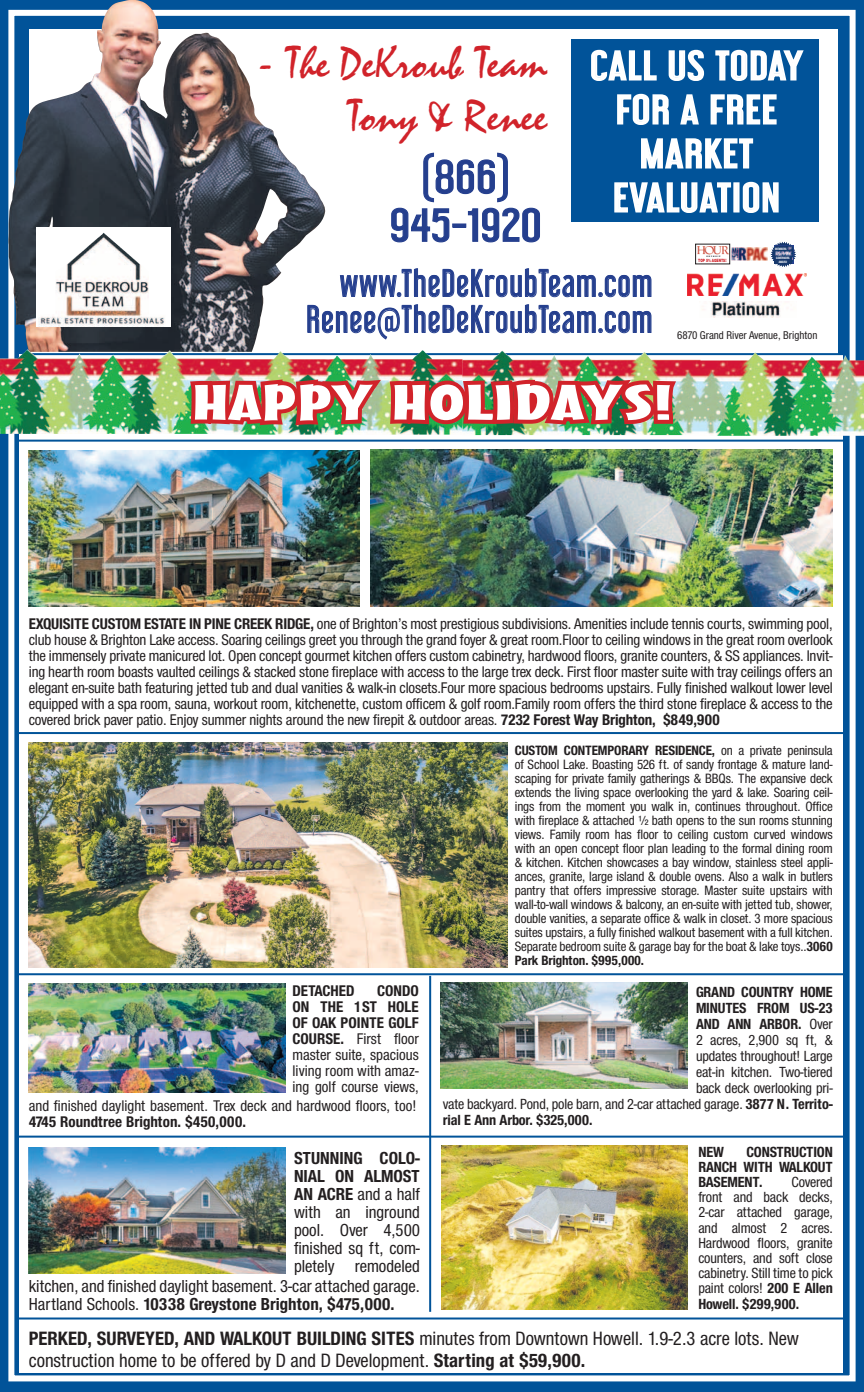
<style>
.page{position:relative;width:864px;height:1392px;background:#015399}
.page>*{position:absolute;margin:0;border:0;box-sizing:border-box;transform-origin:0 0}
.t1{font:48px "Mister Earl BT";color:#fff;scale:2 1}
.t2{font:43.8px/52.8px "Mystical";color:#d1232a;text-align:right}
.t3{font:41.4px/48.4px "Libel Suit Rg";letter-spacing:.01em;color:#253f8e;text-align:center;scale:1.25 1}
.t4{font:36px/44px "Libel Suit Rg";letter-spacing:.03em;color:#fff;text-align:center;scale:1.25 1}
.t5{font:34px/36px "Libel Suit Rg";letter-spacing:.03em;color:#253f8e;text-align:right}
.t6{font:condensed 20px/22px "Sans";color:#231f20}
.t7{font:700 condensed 20px "Sans";color:#231f20}
.t8{font:condensed 18px/18px "Sans";color:#231f20;text-align:justify}
.t9{font:700 condensed 18px "Sans";color:#231f20}
.t10{font:condensed 16px/16px "Sans";color:#231f20}
.t11{font:700 condensed 16px "Sans";color:#231f20}
.t12{font:condensed 15.2px/15.2px "Sans";letter-spacing:-.01em;color:#231f20;text-align:justify}
.t13{font:700 condensed 15.2px/15.2px "Sans";letter-spacing:-.01em;color:#231f20}
.t14{font:condensed 14px/14px "Sans";letter-spacing:-.01em;color:#231f20;text-align:justify}
.t15{font:700 condensed 14px "Sans";letter-spacing:-.01em;color:#231f20}
.t16{font:condensed 11.6px "Sans";color:#231f20}
.t17{font:900 4.8px "Sans";color:#d1232a;scale:.7 1}
.t18{font:700 condensed 3.4px/3.4px "Sans";color:#fff;text-align:center;scale:.9 1}
.s1{font-weight:700}
</style>
<div class="page">
<div style="left:8px;top:10px;width:848px;height:1371px;border:6px solid #fff"></div>
<div style="left:29px;top:29px;width:809px;height:416px;background:#fff"></div>
<svg style="left:326px;top:268px;width:326px;height:72px"></svg>
<img style="left:702px;top:301px;width:78px;height:17px">
<img style="left:698px;top:246px;width:30px;height:11px">
<div style="left:695px;top:244px;width:35px;height:20px;border:1px solid #231f20"></div>
<svg style="left:770px;top:241px;width:26px;height:26px"></svg>
<img style="left:774px;top:246px;width:19px;height:18px">
<div style="left:774px;top:257px;width:18px;height:7px;background:#17386c"></div>
<img style="left:732px;top:247px;width:36px;height:13px">
<img style="left:8px;top:0;width:318px;height:349px">
<svg style="left:391px;top:152px;width:149px;height:91px"></svg>
<div style="left:36px;top:227px;width:135px;height:99px;background:#fff"></div>
<img style="left:38px;top:233px;width:128px;height:94px">
<div style="left:571px;top:40px;width:247px;height:182px;background:#015399"></div>
<svg style="left:591px;top:49px;width:66px;height:32px"></svg>
<svg style="left:668px;top:49px;width:37px;height:32px"></svg>
<svg style="left:715px;top:49px;width:89px;height:32px"></svg>
<svg style="left:617px;top:93px;width:52px;height:32px"></svg>
<svg style="left:680px;top:94px;width:19px;height:31px"></svg>
<svg style="left:710px;top:94px;width:67px;height:31px"></svg>
<svg style="left:641px;top:138px;width:113px;height:31px"></svg>
<svg style="left:614px;top:182px;width:118px;height:31px"></svg>
<div style="left:733px;top:182px;width:7px;height:31px;border:2px solid #fff"></div>
<svg style="left:742px;top:181px;width:37px;height:32px"></svg>
<img style="left:688px;top:274px;width:119px;height:22px">
<div style="left:19px;top:354px;width:823px;height:1019px;background:#fff"></div>
<hr style="left:15px;top:732px;width:832px;height:2px;background:#015399">
<img style="left:29px;top:743px;width:479px;height:224px">
<img style="left:442px;top:1145px;width:246px;height:164px">
<hr style="left:18px;top:973px;width:826px;height:2px;background:#015399">
<hr style="left:429px;top:976px;width:2px;height:336px;background:#015399">
<img style="left:29px;top:983px;width:257px;height:109px">
<img style="left:440px;top:982px;width:247px;height:107px">
<img style="left:29px;top:1148px;width:257px;height:125px">
<hr style="left:19px;top:1318px;width:825px;height:2px;background:#015399">
<hr style="left:18px;top:1136px;width:826px;height:2px;background:#015399">
<img style="left:29px;top:451px;width:156px;height:156px">
<img style="left:684px;top:449px;width:148px;height:157px">
<hr style="left:16px;top:440px;width:832px;height:2px;background:#015399">
<img style="left:0;top:349px;width:185px;height:85px">
<img style="left:684px;top:353px;width:15px;height:82px">
<img style="left:699px;top:352px;width:165px;height:84px">
<img style="left:185px;top:347px;width:499px;height:494px">
<h2 class="t2" style="left:260px;top:38px;width:289px">- The DeKroub Team<br>Tony &amp; Renee</h2>
<h3 class="t4" style="left:590px;top:40px;width:171px">CALL US TODAY<br>FOR A FREE<br>MARKET<br>EVALUATION</h3>
<h3 class="t3" style="left:390px;top:148px;width:123px">(866)<br>945-1920</h3>
<h3 class="t5" style="left:306px;top:262px;width:348px">www.TheDeKroubTeam.com<br>Renee@TheDeKroubTeam.com</h3>
<p class="t17" style="left:698px;top:258px;width:42px">TOP 5% AGENTS!</p>
<p class="t18" style="left:775px;top:247px;width:14px">MEMBERS</p>
<p class="t18" style="left:776px;top:257px;width:17px">GOVERNORS<br>AWARD</p>
<p class="t16" style="left:677px;top:328px;width:142px">6870 Grand River Avenue, Brighton</p>
<h1 class="t1" style="left:192px;top:373px;width:242px">HAPPY HOLIDAYS!</h1>
<p class="t10" style="left:29px;top:615px;width:806px;text-align:justify;text-indent:235px"><span class="s1">K RIDGE,</span> one of Brighton’s most prestigious subdivisions. Amenities include tennis courts, swimming pool, club house &amp; Brighton Lake access. Soaring ceilings greet you through the grand foyer &amp; great room.Floor to ceiling windows in the great room overlook the immensely private manicured lot. Open concept gourmet kitchen offers custom cabinetry, hardwood floors, granite counters, &amp; SS appliances. Invit&shy;ing hearth room boasts vaulted ceilings &amp; stacked stone fireplace with access to the large trex deck. First floor master suite with tray ceilings offers an elegant en-suite bath featuring jetted tub and dual vanities &amp; walk-in closets.Four more spacious bedrooms upstairs. Fully finished walkout lower level equipped with a spa room, sauna, workout room, kitchenette, custom officem &amp; golf room.Family room offers the third stone fireplace &amp; access to the covered brick paver patio. Enjoy summer nights around the new firepit &amp; outdoor areas. <span class="s1">7232 FOREST WAY BRIGHTON, $849,900</span></p>
<p class="t11" style="left:29px;top:614px;width:214px">EXQUISITE CUSTOM ESTATE IN PINE CREE</p>
<p class="t14" style="left:515px;top:743px;width:320px;text-indent:127px"><span class="s1">Y RESIDENCE,</span> on a private peninsula of School Lake. Boasting 526 ft. of sandy frontage &amp; mature land&shy;scaping for private family gatherings &amp; BBQs. The expansive deck extends the living space overlooking the yard &amp; lake. Soaring ceil&shy;ings from the moment you walk in, continues throughout. Office with fireplace &amp; attached ½ bath opens to the sun rooms stunning views. Family room has floor to ceiling custom curved windows with an open concept floor plan leading to the formal dining room &amp; kitchen. Kitchen showcases a bay window, stainless steel appli&shy;ances, granite, large island &amp; double ovens. Also a walk in butlers pantry that offers impressive storage. Master suite upstairs with wall-to-wall windows &amp; balcony, an en-suite with jetted tub, shower, double vanities, a separate office &amp; walk in closet. 3 more spacious suites upstairs, a fully finished walkout basement with a full kitchen.<br>Separate bedroom suite &amp; garage bay for the boat &amp; lake toys..<span class="s1">3060<br>PARK BRIGHTON. $995,000.</span></p>
<p class="t15" style="left:515px;top:742px;width:86px">CUSTOM CONTEMPORAR</p>
<p class="t10" style="left:293px;top:982px;width:128px;text-indent:85px"><span class="s1">CONDO<br>ON THE 1ST HOLE<br>OF OAK POINTE GOLF<br>COURSE.</span> First floor master suite, spacious living room with amaz&shy;ing golf course views,</p>
<p class="t11" style="left:293px;top:981px;width:55px">DETACHED</p>
<p class="t13" style="left:696px;top:984px;width:17px">GRAND</p>
<p class="t13" style="left:696px;top:983px;width:121px;line-height:16px;text-indent:45px">COUNTRY HOME<br>MINUTES FROM</p>
<p class="t13" style="left:800px;top:1000px;width:34px">US-23</p>
<p class="t13" style="left:696px;top:1016px;width:9px">AND</p>
<p class="t13" style="left:728px;top:1016px;width:49px">ANN ARBOR</p>
<p class="t12" style="left:696px;top:1015px;width:138px;line-height:16px;text-indent:102px"><span class="s1">.</span> Over 2 acres, 2,900 sq ft, &amp; updates throughout! Large eat-in kitchen. Two-tiered back deck overlooking pri-</p>
<p class="t10" style="left:29px;top:1097px;width:389px">and finished daylight basement. Trex deck and hardwood floors, too!</p>
<p class="t11" style="left:29px;top:1112px;width:219px">4745 ROUNDTREE BRIGHTON. $450,000.</p>
<p class="t12" style="left:443px;top:1096px;width:392px;line-height:16px">vate backyard. Pond, pole barn, and 2-car attached garage. <span class="s1">3877 N. TERRITO-<br>RIAL E ANN ARBOR. $325,000.</span></p>
<p class="t8" style="left:294px;top:1148px;width:127px;text-indent:86px"><span class="s1">COLO-NIAL ON ALMOST AN ACRE</span> and a half with an inground pool. Over 4,500 finished sq ft, com&shy;pletely remodeled</p>
<p class="t9" style="left:294px;top:1147px;width:60px">STUNNING</p>
<p class="t8" style="left:29px;top:1277px;width:393px">kitchen, and finished daylight basement. 3-car attached garage.<br>Hartland Schools. <span class="s1">10338 GREYSTONE BRIGHTON, $475,000.</span></p>
<p class="t13" style="left:698px;top:1144px;width:136px;text-indent:48px">CONSTRUCTION<br>RANCH WITH WALKOUT<br>BASEMEN</p>
<p class="t13" style="left:698px;top:1144px;width:18px">NEW</p>
<p class="t12" style="left:698px;top:1174px;width:136px;text-indent:54px"><span class="s1">T.</span> Covered front and back decks, 2-car attached garage, and almost 2 acres.<br>Hardwood floors, granite counters, and soft close cabinetry. Still time to pick paint colors! <span class="s1">200 E ALLEN HOWELL. $299,900.</span></p>
<p class="t6" style="left:29px;top:1327px;width:772px;text-indent:191px"><span class="s1">WALKOUT BUILDING SITES</span> minutes from Downtown Howell. 1.9-2.3 acre lots. New construction home to be offered by D and D Development. <span class="s1">STARTING AT $59,900.</span></p>
<p class="t7" style="left:29px;top:1327px;width:167px">PERKED, SURVEYED, AND</p>
</div>
